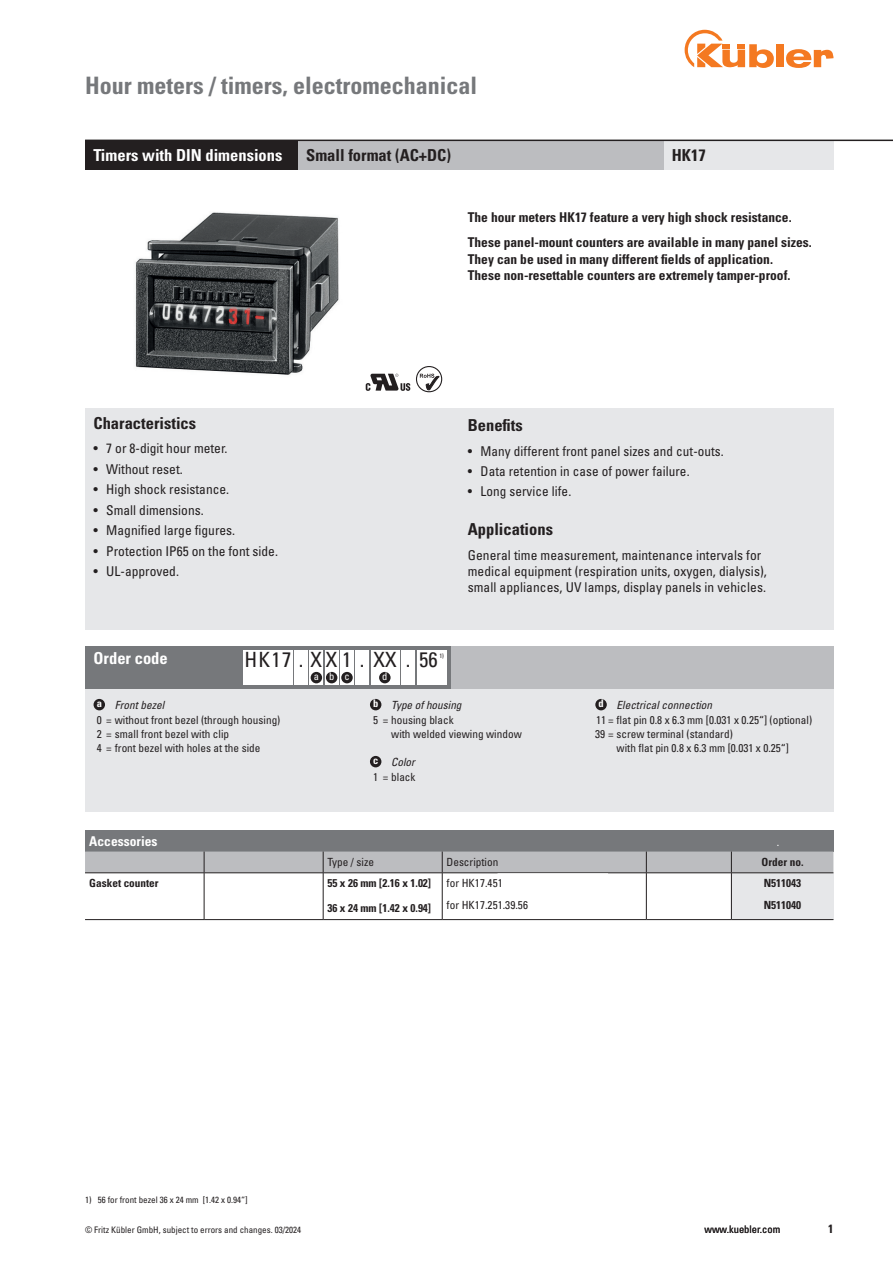
<style>
.page{position:relative;width:893px;height:1263px;background:#fff}
.page>*{position:absolute;margin:0;border:0;box-sizing:border-box;transform-origin:0 0}
.t1{font:700 condensed 24px "Univers LT Std";color:#76787b}
.t2{font:condensed 21px "Univers LT Std";letter-spacing:.06em;color:#231f20}
.t3{font:700 condensed 16.5px "Univers LT Std";color:#231f20}
.t4{font:700 condensed 16.5px "Univers LT Std";color:#fff}
.t5{font:condensed 13.5px/16.2px "Univers LT Std";letter-spacing:.005em;color:#231f20}
.t6{font:700 condensed 13.5px/25px "Univers LT Std";color:#231f20}
.t7{font:700 condensed 13.5px "Univers LT Std";color:#fff}
.t8{font:700 condensed 12px "Univers LT Std";color:#231f20}
.t9{font:condensed 11.25px/14.2px "Univers LT Std";color:#231f20}
.t10{font:700 condensed 11.25px/22px "Univers LT Std";color:#231f20}
.t11{font:italic condensed 11.25px "Univers LT Std";color:#231f20}
.t12{font:condensed 11.25px "Univers LT Std";color:#fff}
.t13{font:condensed 10.5px "Univers LT Std";color:#231f20}
.t14{font:condensed 10.5px "Univers LT Std";color:#fff}
.t15{font:condensed 9px "Univers LT Std";color:#231f20}
.t16{font:condensed 6.3px "Univers LT Std";color:#231f20}
.s1{font-style:italic}
</style>
<div class="page">
<div style="left:776px;top:44px;width:8px;height:23px;background:#f47921"></div>
<svg style="left:786px;top:49px;width:47px;height:19px"></svg>
<svg style="left:685px;top:30px;width:89px;height:38px"></svg>
<div style="left:85px;top:646px;width:748px;height:166px;background:#e6e7e9"></div>
<div style="left:451px;top:646px;width:382px;height:43px;background:#bcbdc0"></div>
<svg style="left:416px;top:366px;width:26px;height:26px"></svg>
<div style="left:85px;top:408px;width:748px;height:221px;background:#e6e7e9"></div>
<svg style="left:366px;top:374px;width:44px;height:17px"></svg>
<img style="left:135px;top:212px;width:204px;height:163px">
<div style="left:85px;top:646px;width:366px;height:43px;background:#76787b"></div>
<div style="left:94px;top:699px;width:11px;height:11px;background:#231f20;border-radius:50%"></div>
<div style="left:370px;top:699px;width:11px;height:11px;background:#231f20;border-radius:50%"></div>
<div style="left:370px;top:756px;width:11px;height:11px;background:#231f20;border-radius:50%"></div>
<div style="left:595px;top:699px;width:12px;height:11px;background:#231f20;border-radius:50%"></div>
<div style="left:243px;top:651px;width:50px;height:34px;background:#fff"></div>
<div style="left:294px;top:651px;width:14px;height:34px;background:#fff"></div>
<div style="left:355px;top:651px;width:14px;height:34px;background:#fff"></div>
<div style="left:401px;top:651px;width:14px;height:34px;background:#fff"></div>
<div style="left:371px;top:651px;width:29px;height:34px;background:#fff"></div>
<div style="left:417px;top:651px;width:29px;height:34px;background:#fff"></div>
<div style="left:340px;top:651px;width:14px;height:34px;background:#fff"></div>
<div style="left:325px;top:651px;width:13px;height:34px;background:#fff"></div>
<div style="left:310px;top:651px;width:13px;height:34px;background:#fff"></div>
<div style="left:379px;top:672px;width:12px;height:11px;background:#231f20;border-radius:50%"></div>
<div style="left:341px;top:672px;width:12px;height:11px;background:#231f20;border-radius:50%"></div>
<div style="left:326px;top:672px;width:11px;height:11px;background:#231f20;border-radius:50%"></div>
<div style="left:311px;top:672px;width:11px;height:11px;background:#231f20;border-radius:50%"></div>
<div style="left:85px;top:140px;width:213px;height:30px;background:#231f20"></div>
<div style="left:663px;top:140px;width:170px;height:30px;background:#e6e7e9"></div>
<div style="left:298px;top:140px;width:365px;height:30px;background:#bcbdc0"></div>
<div style="left:85px;top:830px;width:748px;height:21px;background:#76787b"></div>
<div style="left:731px;top:873px;width:102px;height:46px;background:#e6e7e9"></div>
<hr style="left:204px;top:873px;width:1px;height:46px;background:#231f20">
<hr style="left:323px;top:873px;width:1px;height:46px;background:#231f20">
<hr style="left:442px;top:873px;width:1px;height:46px;background:#231f20">
<hr style="left:85px;top:919px;width:119px;height:1px;background:#231f20">
<hr style="left:204px;top:919px;width:119px;height:1px;background:#231f20">
<hr style="left:323px;top:919px;width:119px;height:1px;background:#231f20">
<hr style="left:442px;top:919px;width:204px;height:1px;background:#231f20">
<hr style="left:646px;top:919px;width:85px;height:1px;background:#231f20">
<hr style="left:731px;top:919px;width:102px;height:1px;background:#231f20">
<svg style="left:85px;top:851px;width:748px;height:22px;background:#b5b6b9"></svg>
<hr style="left:646px;top:873px;width:1px;height:46px;background:#231f20">
<hr style="left:731px;top:873px;width:1px;height:46px;background:#231f20">
<hr style="left:85px;top:140px;width:808px;height:1px;background:#231f20">
<h1 class="t1" style="left:85px;top:71px;width:393px">Hour meters / timers, electromechanical</h1>
<p class="t4" style="left:94px;top:145px;width:190px">Timers with DIN dimensions</p>
<p class="t3" style="left:306px;top:145px;width:146px">Small format (AC+DC)</p>
<p class="t3" style="left:672px;top:145px;width:35px">HK17</p>
<p class="t3" style="left:94px;top:413px;width:104px">Characteristics</p>
<p class="t5" style="left:94px;top:440px;width:136px">• 7 or 8-digit hour meter.</p>
<p class="t5" style="left:94px;top:461px;width:91px">• Without reset.</p>
<p class="t5" style="left:94px;top:481px;width:137px">• High shock resistance.</p>
<p class="t5" style="left:94px;top:502px;width:112px">• Small dimensions.</p>
<p class="t5" style="left:94px;top:522px;width:143px">• Magnified large figures.</p>
<p class="t5" style="left:94px;top:543px;width:186px">• Protection IP65 on the font side.</p>
<p class="t5" style="left:94px;top:563px;width:87px">• UL-approved.</p>
<p class="t6" style="left:468px;top:205px;width:346px">The hour meters HK17 feature a very high shock resistance.<br>These panel-mount counters are available in many panel sizes.</p>
<p class="t6" style="left:468px;top:251px;width:324px;line-height:16.5px">They can be used in many different fields of application.<br>These non-resettable counters are extremely tamper-proof.</p>
<p class="t3" style="left:468px;top:415px;width:56px">Benefits</p>
<p class="t5" style="left:468px;top:442px;width:258px">• Many different front panel sizes and cut-outs.</p>
<p class="t5" style="left:468px;top:463px;width:223px">• Data retention in case of power failure.</p>
<p class="t5" style="left:468px;top:483px;width:105px">• Long service life.</p>
<p class="t3" style="left:468px;top:519px;width:87px">Applications</p>
<p class="t5" style="left:468px;top:547px;width:301px">General time measurement, maintenance intervals for medical equipment (respiration units, oxygen, dialysis), small appliances, UV lamps, display panels in vehicles.</p>
<h2 class="t2" style="left:244px;top:646px;width:195px">HK17 . XX 1 . XX . 56</h2>
<p class="t16" style="left:439px;top:651px;width:6px">1)</p>
<p class="t14" style="left:314px;top:670px;width:37px">abc</p>
<p class="t14" style="left:382px;top:670px;width:7px">d</p>
<p class="t4" style="left:94px;top:648px;width:76px">Order code</p>
<p class="t9" style="left:97px;top:698px;width:185px"><sup>a</sup> <span class="s1">Front bezel<br></span>0 = without front bezel (through housing)<br>2 = small front bezel with clip<br>4 = front bezel with holes at the side</p>
<p class="t11" style="left:373px;top:698px;width:90px"><sup>b</sup> Type of housing</p>
<p class="t9" style="left:373px;top:712px;width:82px">5 = housing black</p>
<p class="t9" style="left:391px;top:726px;width:132px">with welded viewing window</p>
<p class="t9" style="left:373px;top:755px;width:44px"><sup>c</sup> <span class="s1">Color<br></span>1 = black</p>
<p class="t11" style="left:598px;top:698px;width:115px"><sup>d</sup> Electrical connection</p>
<p class="t9" style="left:596px;top:712px;width:218px">11 = flat pin 0.8 x 6.3 mm [0.031 x 0.25“] (optional)</p>
<p class="t9" style="left:595px;top:726px;width:139px">39 = screw terminal (standard)</p>
<p class="t9" style="left:617px;top:741px;width:174px">with flat pin 0.8 x 6.3 mm [0.031 x 0.25“]</p>
<p class="t7" style="left:89px;top:833px;width:70px">Accessories</p>
<p class="t12" style="left:777px;top:835px;width:4px">.</p>
<p class="t9" style="left:327px;top:855px;width:48px">Type / size</p>
<p class="t9" style="left:446px;top:855px;width:53px">Description</p>
<p class="t10" style="left:762px;top:851px;width:43px">Order no.</p>
<p class="t10" style="left:89px;top:872px;width:71px">Gasket counter</p>
<p class="t10" style="left:327px;top:872px;width:105px">55 x 26 mm [2.16 x 1.02]</p>
<p class="t10" style="left:327px;top:897px;width:105px">36 x 24 mm [1.42 x 0.94]</p>
<p class="t9" style="left:446px;top:872px;width:83px;line-height:22px">for HK17.451<br>for HK17.251.39.56</p>
<p class="t10" style="left:764px;top:872px;width:39px">N511043<br>N511040</p>
<p class="t15" style="left:85px;top:1194px;width:164px">1) 56 for front bezel 36 x 24 mm [1.42 x 0.94“]</p>
<p class="t15" style="left:85px;top:1224px;width:218px">© Fritz Kübler GmbH, subject to errors and changes. 03/2024</p>
<p class="t13" style="left:704px;top:1223px;width:77px">www.kuebler.com</p>
<p class="t8" style="left:828px;top:1221px;width:7px">1</p>
</div>
